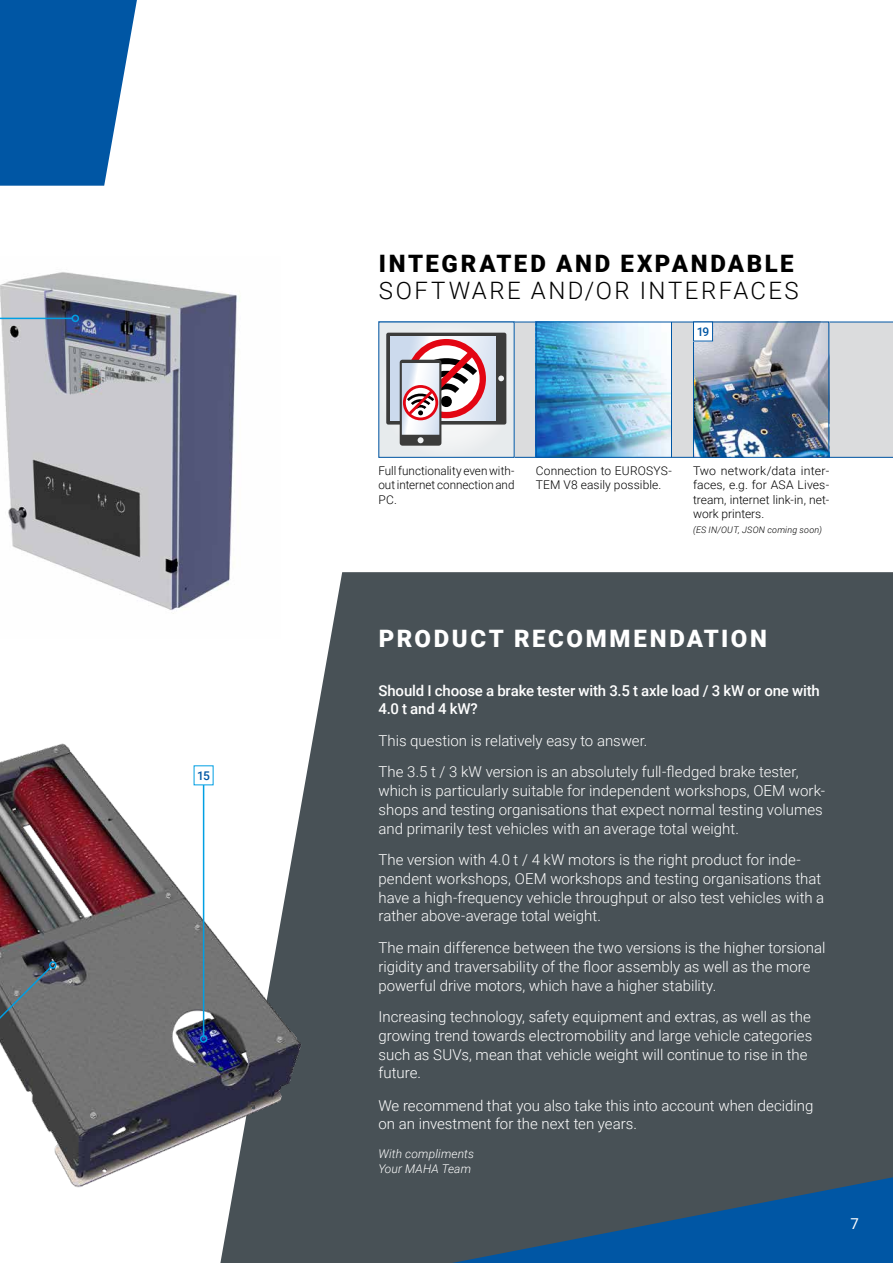
<style>
.page{position:relative;width:893px;height:1263px;background:#fff}
.page>*{position:absolute;margin:0;border:0;box-sizing:border-box;transform-origin:0 0}
.t1{font:300 24px "Roboto";letter-spacing:.1em;color:#000}
.t2{font:900 24px "Roboto";letter-spacing:.11em;color:#000}
.t3{font:900 24px "Roboto";letter-spacing:.105em;color:#fff}
.t4{font:300 15px/18.8px "Roboto";color:#fff}
.t5{font:500 15px/18.8px "Roboto";letter-spacing:-.01em;color:#fff}
.t6{font:15px "Roboto";color:#fff}
.t7{font:300 12px/14.4px "Roboto";letter-spacing:.005em;color:#000;text-align:justify}
.t8{font:italic 300 12px/14.4px "Roboto";letter-spacing:.015em;color:#fff}
.t9{font:500 12px "Roboto";color:#0056a4}
.t10{font:italic 300 9px "Roboto";letter-spacing:.025em;color:#000}
</style>
<div class="page">
<div style="left:220px;top:572px;width:673px;height:691px;background:#485156"></div>
<svg style="left:366px;top:1174px;width:527px;height:89px;background:#2a5375"></svg>
<div style="left:514px;top:322px;width:379px;height:136px;background:#dbdcdd"></div>
<svg style="left:0;top:0;width:137px;height:186px;background:#1e6aaf"></svg>
<img style="left:538px;top:324px;width:132px;height:132px">
<div style="left:536px;top:322px;width:136px;height:136px;border:1px solid #0056a4"></div>
<img style="left:695px;top:324px;width:132px;height:132px">
<div style="left:693px;top:322px;width:136px;height:136px;border:1px solid #0056a4"></div>
<div style="left:379px;top:322px;width:135px;height:135px;background:#e7ebed"></div>
<svg style="left:386px;top:333px;width:120px;height:113px"></svg>
<div style="left:693px;top:322px;width:19px;height:19px;background:#fff"></div>
<div style="left:693px;top:322px;width:20px;height:19px;border:1px solid #0056a4"></div>
<img style="left:0;top:272px;width:240px;height:185px">
<img style="left:0;top:457px;width:325px;height:761px">
<svg style="left:0;top:965px;width:53px;height:74px;background:#676b6e"></svg>
<div style="left:49px;top:961px;width:8px;height:8px;border:2px solid #009fe3;border-radius:50%"></div>
<hr style="left:203px;top:776px;width:1px;height:260px;background:#009fe3">
<div style="left:200px;top:1035px;width:7px;height:8px;border:2px solid #009fe3;border-radius:50%"></div>
<div style="left:194px;top:766px;width:19px;height:19px;background:#fff"></div>
<hr style="left:0;top:318px;width:72px;height:1px;background:#009fe3">
<div style="left:72px;top:315px;width:7px;height:7px;border:2px solid #009fe3;border-radius:50%"></div>
<p class="t9" style="left:197px;top:767px;width:14px">15</p>
<h1 class="t2" style="left:379px;top:246px;width:416px">INTEGRATED AND EXPANDABLE</h1>
<h1 class="t1" style="left:379px;top:273px;width:421px">SOFTWARE AND/OR INTERFACES</h1>
<p class="t9" style="left:697px;top:323px;width:14px">19</p>
<p class="t7" style="left:378px;top:463px;width:138px">Full functionality even with&shy;out internet connection and PC.</p>
<p class="t7" style="left:536px;top:463px;width:138px">Connection to EUROSYS-<br>TEM V8 easily possible.</p>
<p class="t7" style="left:693px;top:463px;width:138px">Two network/data inter&shy;faces, e.g. for ASA Lives&shy;tream, internet link-in, net&shy;work printers.</p>
<p class="t10" style="left:693px;top:523px;width:131px">(ES IN/OUT, JSON coming soon)</p>
<h1 class="t3" style="left:379px;top:622px;width:390px">PRODUCT RECOMMENDATION</h1>
<p class="t5" style="left:378px;top:680px;width:443px">Should I choose a brake tester with 3.5 t axle load / 3 kW or one with<br>4.0 t and 4 kW?</p>
<p class="t4" style="left:378px;top:724px;width:422px;line-height:31.5px">This question is relatively easy to answer.<br>The 3.5 t / 3 kW version is an absolutely full-fledged brake tester,</p>
<p class="t4" style="left:378px;top:781px;width:448px">which is particularly suitable for independent workshops, OEM work&shy;shops and testing organisations that expect normal testing volumes and primarily test vehicles with an average total weight.</p>
<p class="t4" style="left:378px;top:850px;width:447px">The version with 4.0 t / 4 kW motors is the right product for inde&shy;pendent workshops, OEM workshops and testing organisations that have a high-frequency vehicle throughput or also test vehicles with a rather above-average total weight.</p>
<p class="t4" style="left:378px;top:938px;width:449px">The main difference between the two versions is the higher torsional rigidity and traversability of the floor assembly as well as the more powerful drive motors, which have a higher stability.</p>
<p class="t4" style="left:378px;top:1007px;width:435px">Increasing technology, safety equipment and extras, as well as the growing trend towards electromobility and large vehicle categories such as SUVs, mean that vehicle weight will continue to rise in the future.</p>
<p class="t4" style="left:378px;top:1095px;width:436px">We recommend that you also take this into account when deciding on an investment for the next ten years.</p>
<p class="t8" style="left:378px;top:1146px;width:97px">With compliments<br>Your MAHA Team</p>
<p class="t6" style="left:850px;top:1213px;width:10px">7</p>
</div>
